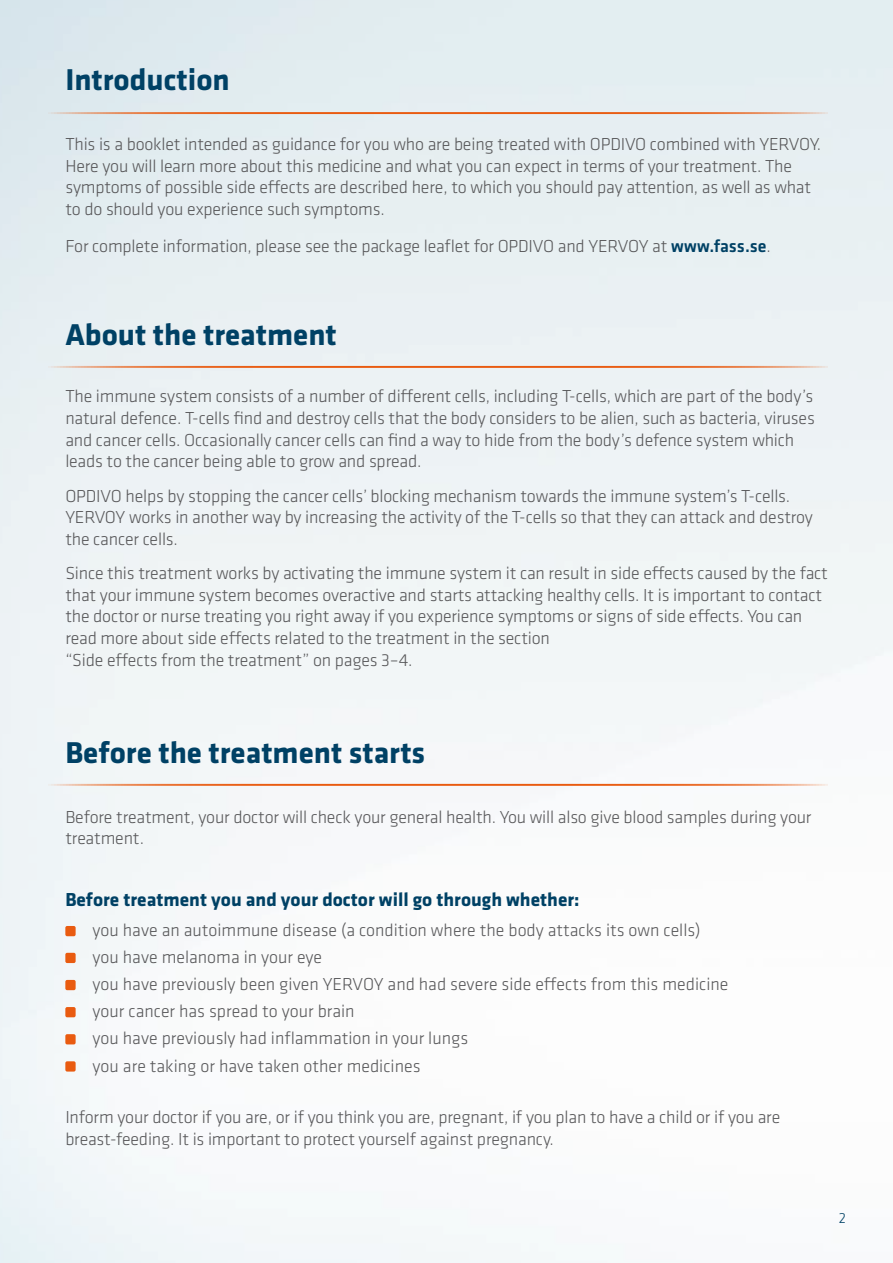
<style>
.page{position:relative;width:893px;height:1263px;background:#fff}
.page>*{position:absolute;margin:0;border:0;box-sizing:border-box;transform-origin:0 0}
.t1{font:700 31.2px "Klavika";color:#004165}
.t2{font:700 19.5px "Klavika";color:#004165}
.t3{font:300 18px/21.6px "Klavika";letter-spacing:-.01em;color:#58585a}
.t4{font:300 15px "Klavika";color:#004165}
.s1{font-weight:500;color:#004165}
</style>
<div class="page">
<hr style="left:44px;top:112px;width:784px;height:2px;background:#e95b10">
<hr style="left:44px;top:366px;width:784px;height:2px;background:#e95b10">
<hr style="left:44px;top:784px;width:784px;height:2px;background:#e95b10">
<div style="left:65px;top:926px;width:11px;height:10px;background:#e95b10;border-radius:2px"></div>
<div style="left:65px;top:953px;width:11px;height:10px;background:#e95b10;border-radius:2px"></div>
<div style="left:65px;top:980px;width:11px;height:10px;background:#e95b10;border-radius:2px"></div>
<div style="left:65px;top:1007px;width:11px;height:10px;background:#e95b10;border-radius:2px"></div>
<div style="left:65px;top:1034px;width:11px;height:10px;background:#e95b10;border-radius:2px"></div>
<div style="left:65px;top:1061px;width:11px;height:10px;background:#e95b10;border-radius:2px"></div>
<h1 class="t1" style="left:65px;top:57px;width:166px">Introduction</h1>
<p class="t3" style="left:65px;top:133px;width:757px">This is a booklet intended as guidance for you who are being treated with OPDIVO combined with YERVOY.<br>Here you will learn more about this medicine and what you can expect in terms of your treatment. The symptoms of possible side effects are described here, to which you should pay attention, as well as what to do should you experience such symptoms.</p>
<p class="t3" style="left:65px;top:235px;width:707px">For complete information, please see the package leaflet for OPDIVO and YERVOY at <span class="s1">www.fass.se</span>.</p>
<h1 class="t1" style="left:65px;top:312px;width:273px">About the treatment</h1>
<p class="t3" style="left:65px;top:385px;width:751px">The immune system consists of a number of different cells, including T-cells, which are part of the body’s natural defence. T-cells find and destroy cells that the body considers to be alien, such as bacteria, viruses and cancer cells. Occasionally cancer cells can find a way to hide from the body’s defence system which leads to the cancer being able to grow and spread.</p>
<p class="t3" style="left:65px;top:485px;width:749px">OPDIVO helps by stopping the cancer cells’ blocking mechanism towards the immune system’s T-cells.<br>YERVOY works in another way by increasing the activity of the T-cells so that they can attack and destroy the cancer cells.</p>
<p class="t3" style="left:65px;top:562px;width:764px">Since this treatment works by activating the immune system it can result in side effects caused by the fact that your immune system becomes overactive and starts attacking healthy cells. It is important to contact the doctor or nurse treating you right away if you experience symptoms or signs of side effects. You can read more about side effects related to the treatment in the section<br>“Side effects from the treatment” on pages 3–4.</p>
<h1 class="t1" style="left:65px;top:730px;width:361px">Before the treatment starts</h1>
<p class="t3" style="left:65px;top:806px;width:748px">Before treatment, your doctor will check your general health. You will also give blood samples during your treatment.</p>
<p class="t2" style="left:65px;top:885px;width:516px">Before treatment you and your doctor will go through whether:</p>
<p class="t3" style="left:93px;top:916px;width:637px;line-height:27.2px">you have an autoimmune disease (a condition where the body attacks its own cells) you have melanoma in your eye<br>you have previously been given YERVOY and had severe side effects from this medicine your cancer has spread to your brain<br>you have previously had inflammation in your lungs<br>you are taking or have taken other medicines</p>
<p class="t3" style="left:65px;top:1106px;width:716px">Inform your doctor if you are, or if you think you are, pregnant, if you plan to have a child or if you are breast-feeding. It is important to protect yourself against pregnancy.</p>
<p class="t4" style="left:839px;top:1209px;width:9px">2</p>
</div>
